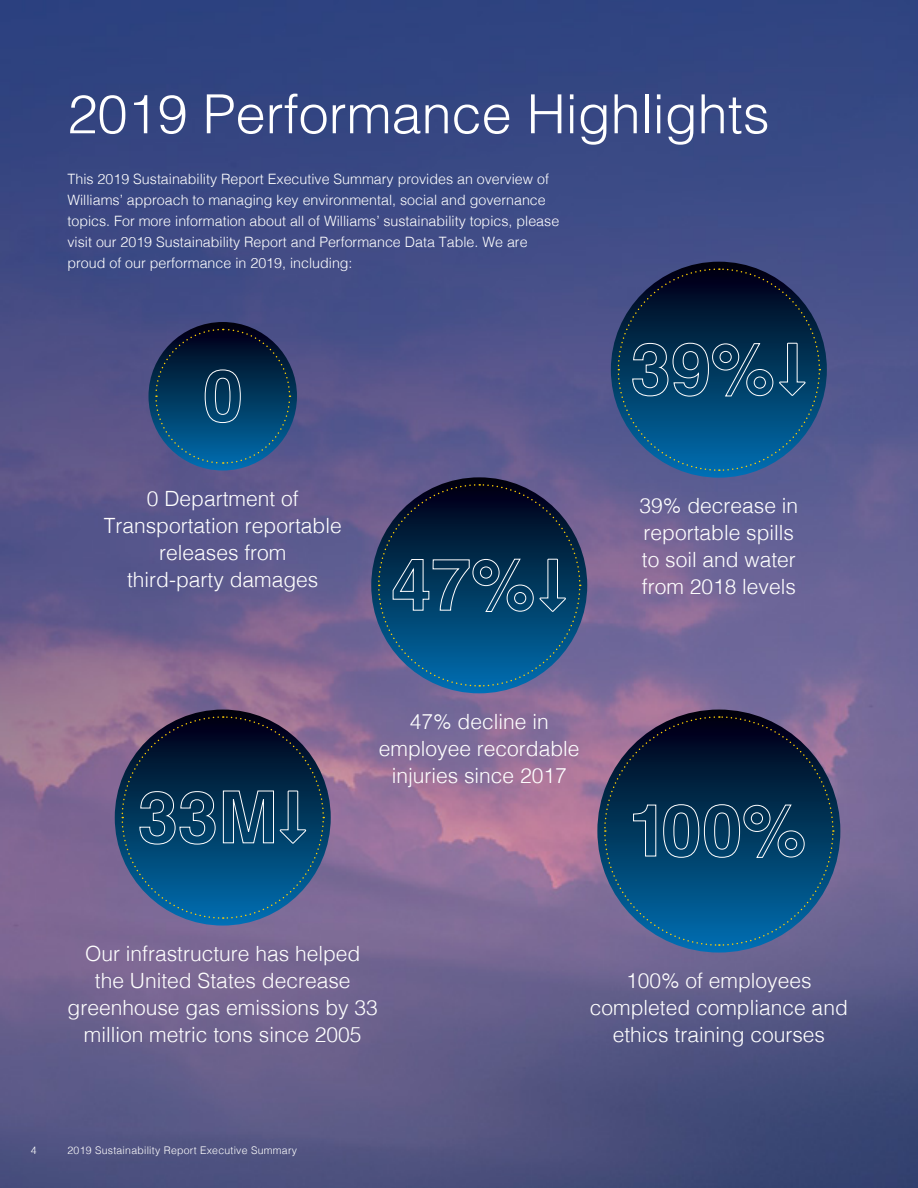
<style>
.page{position:relative;width:918px;height:1188px;background:#fff}
.page>*{position:absolute;margin:0;border:0;box-sizing:border-box;transform-origin:0 0}
.t1{font:300 54px "Helvetica";color:#fff}
.t2{font:300 21px/27px "Helvetica";color:#fff;text-align:center}
.t3{font:300 14.25px/21px "Helvetica";color:#fff}
.t4{font:300 10.5px "Helvetica";letter-spacing:.025em;color:#fff}
</style>
<div class="page">
<img style="left:0;top:0;width:918px;height:1188px">
<svg style="left:597px;top:710px;width:243px;height:243px"></svg>
<svg style="left:603px;top:716px;width:231px;height:231px;background:#1a4369"></svg>
<svg style="left:148px;top:322px;width:149px;height:149px"></svg>
<svg style="left:154px;top:328px;width:137px;height:137px;background:#0f3d64"></svg>
<svg style="left:115px;top:710px;width:216px;height:216px"></svg>
<svg style="left:121px;top:716px;width:204px;height:204px;background:#1d456a"></svg>
<svg style="left:371px;top:477px;width:216px;height:216px"></svg>
<svg style="left:377px;top:483px;width:204px;height:204px;background:#184269"></svg>
<svg style="left:611px;top:262px;width:216px;height:216px"></svg>
<svg style="left:617px;top:268px;width:204px;height:204px;background:#134168"></svg>
<h1 class="t1" style="left:68px;top:68px;width:704px">2019 Performance Highlights</h1>
<p class="t3" style="left:68px;top:167px;width:493px">This 2019 Sustainability Report Executive Summary provides an overview of Williams’ approach to managing key environmental, social and governance topics. For more information about all of Williams’ sustainability topics, please visit our 2019 Sustainability Report and Performance Data Table. We are proud of our performance in 2019, including:</p>
<p class="t2" style="left:104px;top:483px;width:240px">0 Department of<br>Transportation reportable releases from<br>third-party damages</p>
<p class="t2" style="left:379px;top:706px;width:202px">47% decline in employee recordable injuries since 2017</p>
<p class="t2" style="left:640px;top:491px;width:160px;text-align:left">39% decrease in reportable spills to soil and water from 2018 levels</p>
<p class="t2" style="left:68px;top:938px;width:312px">Our infrastructure has helped<br>the United States decrease greenhouse gas emissions by 33 million metric tons since 2005</p>
<p class="t4" style="left:31px;top:1142px;width:7px">4</p>
<p class="t4" style="left:68px;top:1142px;width:231px">2019 Sustainability Report Executive Summary</p>
<p class="t2" style="left:590px;top:965px;width:259px">100% of employees completed compliance and ethics training courses</p>
</div>
